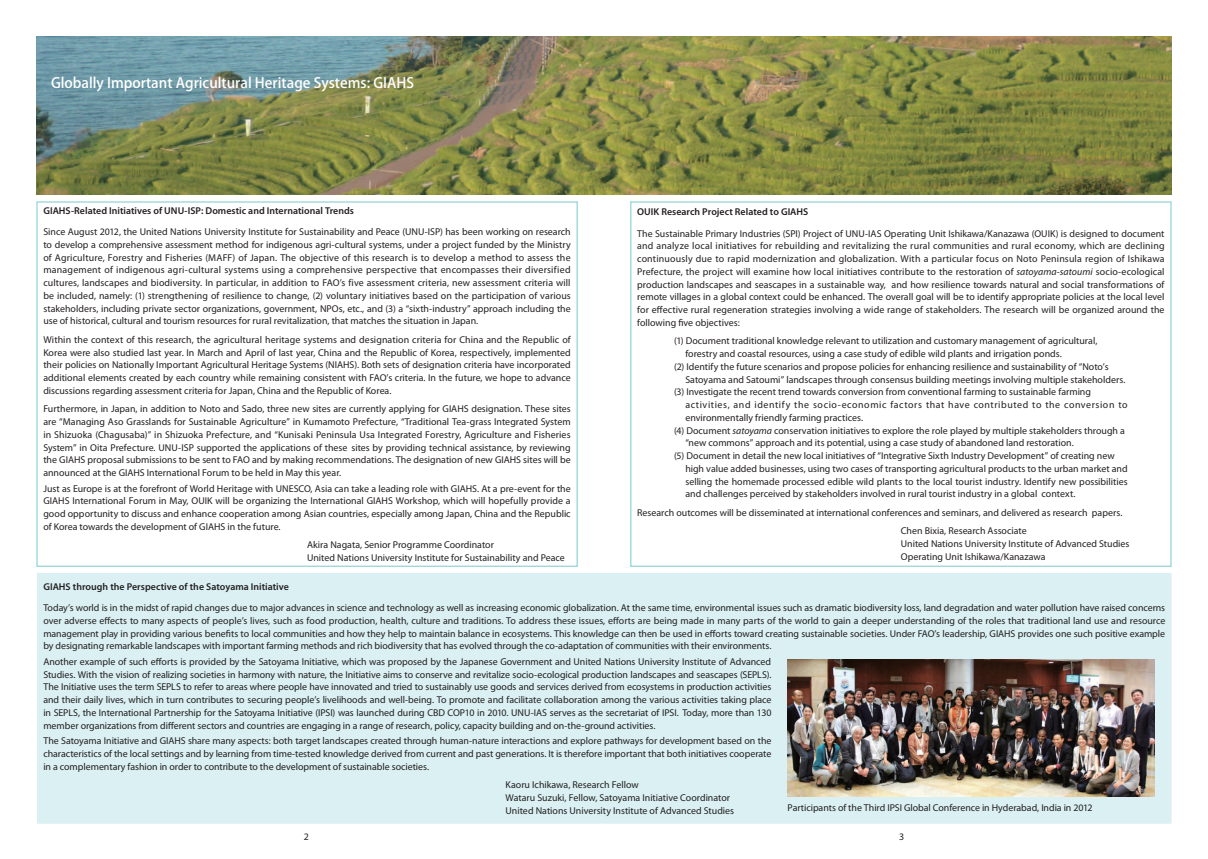
<style>
.page{position:relative;width:1208px;height:859px;background:#fff}
.page>*{position:absolute;margin:0;border:0;box-sizing:border-box;transform-origin:0 0}
.t1{font:500 14.2px "Koz Go Pro";color:#fff}
.t2{font:9.9px/12.8px "Myriad Pro";color:#231f20;text-align:justify}
.t3{font:600 9.9px "Myriad Pro";color:#231f20}
.t4{font:9.9px "Myriad Pro";letter-spacing:.055em;color:#231f20}
.s1{font-style:italic}
</style>
<div class="page">
<div style="left:38px;top:574px;width:1133px;height:249px;background:#daf0f3"></div>
<img style="left:37px;top:37px;width:1134px;height:157px">
<img style="left:787px;top:660px;width:367px;height:137px">
<h1 class="t1" style="left:51px;top:73px;width:364px">Globally Important Agricultural Heritage Systems: GIAHS</h1>
<p class="t3" style="left:43px;top:204px;width:312px">GIAHS-Related Initiatives of UNU-ISP: Domestic and International Trends</p>
<p class="t2" style="left:43px;top:225px;width:529px">Since August 2012, the United Nations University Institute for Sustainability and Peace (UNU-ISP) has been working on research to develop a comprehensive assessment method for indigenous agri-cultural systems, under a project funded by the Ministry of Agriculture, Forestry and Fisheries (MAFF) of Japan. The objective of this research is to develop a method to assess the management of indigenous agri-cultural systems using a comprehensive perspective that encompasses their diversified cultures, landscapes and biodiversity. In particular, in addition to FAO’s five assessment criteria, new assessment criteria will be included, namely: (1) strengthening of resilience to change, (2) voluntary initiatives based on the participation of various stakeholders, including private sector organizations, government, NPOs, etc., and (3) a “sixth-industry” approach including the use of historical, cultural and tourism resources for rural revitalization, that matches the situation in Japan.</p>
<p class="t2" style="left:43px;top:333px;width:529px">Within the context of this research, the agricultural heritage systems and designation criteria for China and the Republic of Korea were also studied last year. In March and April of last year, China and the Republic of Korea, respectively, implemented their policies on Nationally Important Agricultural Heritage Systems (NIAHS). Both sets of designation criteria have incorporated additional elements created by each country while remaining consistent with FAO’s criteria. In the future, we hope to advance discussions regarding assessment criteria for Japan, China and the Republic of Korea.</p>
<p class="t2" style="left:43px;top:402px;width:529px">Furthermore, in Japan, in addition to Noto and Sado, three new sites are currently applying for GIAHS designation. These sites are “Managing Aso Grasslands for Sustainable Agriculture” in Kumamoto Prefecture, “Traditional Tea-grass Integrated System in Shizuoka (Chagusaba)” in Shizuoka Prefecture, and “Kunisaki Peninsula Usa Integrated Forestry, Agriculture and Fisheries System” in Oita Prefecture. UNU-ISP supported the applications of these sites by providing technical assistance, by reviewing the GIAHS proposal submissions to be sent to FAO and by making recommendations. The designation of new GIAHS sites will be announced at the GIAHS International Forum to be held in May this year.</p>
<p class="t2" style="left:43px;top:482px;width:529px">Just as Europe is at the forefront of World Heritage with UNESCO, Asia can take a leading role with GIAHS. At a pre-event for the GIAHS International Forum in May, OUIK will be organizing the International GIAHS Workshop, which will hopefully provide a good opportunity to discuss and enhance cooperation among Asian countries, especially among Japan, China and the Republic of Korea towards the development of GIAHS in the future.</p>
<p class="t2" style="left:307px;top:538px;width:259px">Akira Nagata, Senior Programme Coordinator<br>United Nations University Institute for Sustainability and Peace</p>
<p class="t3" style="left:43px;top:580px;width:247px">GIAHS through the Perspective of the Satoyama Initiative</p>
<p class="t2" style="left:43px;top:601px;width:1123px">Today’s world is in the midst of rapid changes due to major advances in science and technology as well as increasing economic globalization. At the same time, environmental issues such as dramatic biodiversity loss, land degradation and water pollution have raised concerns over adverse effects to many aspects of people’s lives, such as food production, health, culture and traditions. To address these issues, efforts are being made in many parts of the world to gain a deeper understanding of the roles that traditional land use and resource management play in providing various benefits to local communities and how they help to maintain balance in ecosystems. This knowledge can then be used in efforts toward creating sustainable societies. Under FAO’s leadership, GIAHS provides one such positive example by designating remarkable landscapes with important farming methods and rich biodiversity that has evolved through the co-adaptation of communities with their environments.</p>
<p class="t2" style="left:43px;top:655px;width:729px">Another example of such efforts is provided by the Satoyama Initiative, which was proposed by the Japanese Government and United Nations University Institute of Advanced Studies. With the vision of realizing societies in harmony with nature, the Initiative aims to conserve and revitalize socio-ecological production landscapes and seascapes (SEPLS).<br>The Initiative uses the term SEPLS to refer to areas where people have innovated and tried to sustainably use goods and services derived from ecosystems in production activities and their daily lives, which in turn contributes to securing people’s livelihoods and well-being. To promote and facilitate collaboration among the various activities taking place in SEPLS, the International Partnership for the Satoyama Initiative (IPSI) was launched during CBD COP10 in 2010. UNU-IAS serves as the secretariat of IPSI. Today, more than 130 member organizations from different sectors and countries are engaging in a range of research, policy, capacity building and on-the-ground activities.</p>
<p class="t2" style="left:43px;top:734px;width:729px">The Satoyama Initiative and GIAHS share many aspects: both target landscapes created through human-nature interactions and explore pathways for development based on the characteristics of the local settings and by learning from time-tested knowledge derived from current and past generations. It is therefore important that both initiatives cooperate in a complementary fashion in order to contribute to the development of sustainable societies.</p>
<p class="t2" style="left:505px;top:778px;width:230px;text-align:left">Kaoru Ichikawa, Research Fellow<br>Wataru Suzuki, Fellow, Satoyama Initiative Coordinator<br>United Nations University Institute of Advanced Studies</p>
<p class="t2" style="left:304px;top:830px;width:7px">2</p>
<p class="t2" style="left:899px;top:830px;width:7px">3</p>
<p class="t3" style="left:637px;top:206px;width:173px">OUIK Research Project Related to GIAHS</p>
<p class="t2" style="left:637px;top:227px;width:529px">The Sustainable Primary Industries (SPI) Project of UNU-IAS Operating Unit Ishikawa/Kanazawa (OUIK) is designed to document and analyze local initiatives for rebuilding and revitalizing the rural communities and rural economy, which are declining continuously due to rapid modernization and globalization. With a particular focus on Noto Peninsula region of Ishikawa Prefecture, the project will examine how local initiatives contribute to the restoration of <span class="s1">satoyama</span>-<span class="s1">satoumi</span> socio-ecological production landscapes and seascapes in a sustainable way, and how resilience towards natural and social transformations of remote villages in a global context could be enhanced. The overall goal will be to identify appropriate policies at the local level for effective rural regeneration strategies involving a wide range of stakeholders. The research will be organized around the following five objectives:</p>
<p class="t2" style="left:674px;top:334px;width:425px">(1) Document traditional knowledge relevant to utilization and customary management of agricultural,</p>
<p class="t2" style="left:685px;top:347px;width:378px">forestry and coastal resources, using a case study of edible wild plants and irrigation ponds.</p>
<p class="t2" style="left:674px;top:360px;width:436px">(2) Identify the future scenarios and propose policies for enhancing resilience and sustainability of “Noto’s</p>
<p class="t2" style="left:685px;top:373px;width:441px">Satoyama and Satoumi” landscapes through consensus building meetings involving multiple stakeholders.</p>
<p class="t2" style="left:674px;top:385px;width:418px">(3) Investigate the recent trend towards conversion from conventional farming to sustainable farming</p>
<p class="t4" style="left:685px;top:399px;width:444px">activities, and identify the socio-economic factors that have contributed to the conversion to</p>
<p class="t2" style="left:685px;top:411px;width:179px">environmentally friendly farming practices.</p>
<p class="t2" style="left:674px;top:424px;width:452px">(4) Document <span class="s1">satoyama</span> conservation initiatives to explore the role played by multiple stakeholders through a</p>
<p class="t2" style="left:685px;top:436px;width:390px">“new commons” approach and its potential, using a case study of abandoned land restoration.</p>
<p class="t2" style="left:674px;top:449px;width:442px">(5) Document in detail the new local initiatives of “Integrative Sixth Industry Development” of creating new</p>
<p class="t2" style="left:685px;top:462px;width:444px">high value added businesses, using two cases of transporting agricultural products to the urban market and</p>
<p class="t2" style="left:685px;top:475px;width:444px">selling the homemade processed edible wild plants to the local tourist industry. Identify new possibilities</p>
<p class="t2" style="left:685px;top:487px;width:391px">and challenges perceived by stakeholders involved in rural tourist industry in a global context.</p>
<p class="t2" style="left:901px;top:503px;width:223px;line-height:18.4px;text-indent:-264px">Research outcomes will be disseminated at international conferences and seminars, and delivered as research papers.<br>Chen Bixia, Research Associate</p>
<p class="t2" style="left:901px;top:537px;width:230px">United Nations University Institute of Advanced Studies<br>Operating Unit Ishikawa/Kanazawa</p>
<p class="t2" style="left:787px;top:801px;width:306px">Participants of the Third IPSI Global Conference in Hyderabad, India in 2012</p>
</div>
